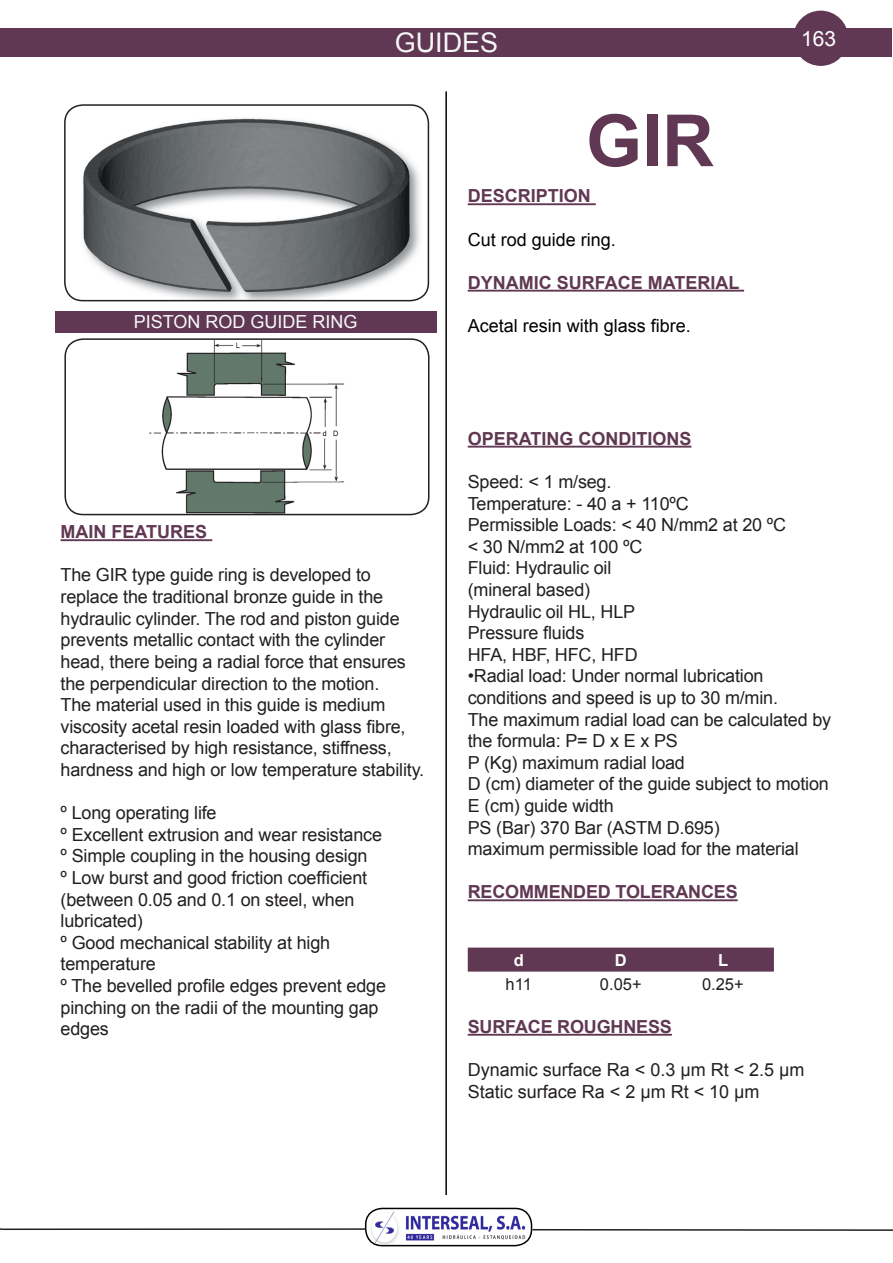
<style>
.page{position:relative;width:893px;height:1263px;background:#fff}
.page>*{position:absolute;margin:0;border:0;box-sizing:border-box;transform-origin:0 0}
.t1{font:700 72px "Arial";color:#603853}
.t2{font:27px "Arial";color:#f7f7f8}
.t3{font:21px "Arial";color:#fff}
.t4{font:18px/21.6px "Arial";letter-spacing:-.01em;color:#231f20}
.t5{font:700 18px "Arial";color:#603853}
.t6{font:18px "Arial";color:#000}
.t7{font:18px "Arial";color:#f7f7f8}
.t8{font:16.5px "Arial";color:#231f20}
.t9{font:700 16.5px "Arial";color:#fff}
</style>
<div class="page">
<img style="left:70px;top:105px;width:358px;height:196px">
<div style="left:64px;top:104px;width:365px;height:197px;border:2px solid #231f20;border-radius:18px"></div>
<div style="left:55px;top:311px;width:382px;height:21px;background:#603853"></div>
<hr style="left:468px;top:203px;width:128px;height:2px;background:#603853">
<hr style="left:468px;top:290px;width:276px;height:2px;background:#603853">
<hr style="left:61px;top:539px;width:151px;height:2px;background:#603853">
<hr style="left:468px;top:446px;width:223px;height:2px;background:#603853">
<hr style="left:468px;top:899px;width:270px;height:2px;background:#603853">
<hr style="left:468px;top:1034px;width:204px;height:2px;background:#603853">
<div style="left:468px;top:947px;width:306px;height:24px;background:#603853"></div>
<div style="left:1px;top:28px;width:891px;height:29px;background:#603853"></div>
<img style="left:149px;top:341px;width:195px;height:171px">
<div style="left:64px;top:338px;width:365px;height:177px;border:2px solid #231f20;border-radius:18px"></div>
<hr style="left:445px;top:91px;width:2px;height:1104px;background:#000">
<div style="left:793px;top:11px;width:55px;height:55px;background:#603853;border-radius:50%"></div>
<img style="left:366px;top:1208px;width:165px;height:36px">
<div style="left:365px;top:1208px;width:167px;height:38px;border:2px solid #000;border-radius:16px"></div>
<hr style="left:2px;top:1228px;width:364px;height:2px;background:#231f20">
<hr style="left:533px;top:1229px;width:360px;height:2px;background:#231f20">
<p class="t7" style="left:134px;top:310px;width:225px">PISTON ROD GUIDE RING</p>
<h2 class="t2" style="left:395px;top:25px;width:105px">GUIDES</h2>
<h1 class="t1" style="left:586px;top:93px;width:130px">GIR</h1>
<p class="t5" style="left:468px;top:184px;width:125px">DESCRIPTION</p>
<p class="t6" style="left:468px;top:227px;width:150px">Cut rod guide ring.</p>
<p class="t5" style="left:468px;top:270px;width:273px">DYNAMIC SURFACE MATERIAL</p>
<p class="t6" style="left:468px;top:314px;width:225px">Acetal resin with glass fibre.</p>
<p class="t3" style="left:801px;top:25px;width:37px">163</p>
<p class="t5" style="left:61px;top:520px;width:148px">MAIN FEATURES</p>
<p class="t4" style="left:61px;top:564px;width:365px">The GIR type guide ring is developed to replace the traditional bronze guide in the hydraulic cylinder. The rod and piston guide prevents metallic contact with the cylinder head, there being a radial force that ensures the perpendicular direction to the motion.<br>The material used in this guide is medium viscosity acetal resin loaded with glass fibre, characterised by high resistance, stiffness, hardness and high or low temperature stability.</p>
<p class="t4" style="left:61px;top:802px;width:327px">º Long operating life<br>º Excellent extrusion and wear resistance º Simple coupling in the housing design<br>º Low burst and good friction coefficient (between 0.05 and 0.1 on steel, when lubricated)<br>º Good mechanical stability at high temperature<br>º The bevelled profile edges prevent edge pinching on the radii of the mounting gap edges</p>
<p class="t5" style="left:468px;top:426px;width:225px">OPERATING CONDITIONS</p>
<p class="t4" style="left:468px;top:471px;width:320px">Speed: &lt; 1 m/seg.<br>Temperature: - 40 a + 110ºC<br>Permissible Loads: &lt; 40 N/mm2 at 20 ºC &lt; 30 N/mm2 at 100 ºC<br>Fluid: Hydraulic oil<br>(mineral based)<br>Hydraulic oil HL, HLP<br>Pressure fluids<br>HFA, HBF, HFC, HFD</p>
<p class="t4" style="left:468px;top:665px;width:365px">•Radial load: Under normal lubrication conditions and speed is up to 30 m/min.<br>The maximum radial load can be calculated by the formula: P= D x E x PS<br>P (Kg) maximum radial load<br>D (cm) diameter of the guide subject to motion E (cm) guide width<br>PS (Bar) 370 Bar (ASTM D.695)<br>maximum permissible load for the material</p>
<p class="t5" style="left:468px;top:880px;width:271px">RECOMMENDED TOLERANCES</p>
<p class="t9" style="left:514px;top:949px;width:12px">d</p>
<p class="t9" style="left:615px;top:949px;width:13px">D</p>
<p class="t9" style="left:718px;top:949px;width:12px">L</p>
<p class="t8" style="left:506px;top:973px;width:28px">h11</p>
<p class="t8" style="left:600px;top:973px;width:43px">0.05+</p>
<p class="t8" style="left:702px;top:973px;width:43px">0.25+</p>
<p class="t5" style="left:468px;top:1014px;width:206px">SURFACE ROUGHNESS</p>
<p class="t4" style="left:468px;top:1059px;width:338px">Dynamic surface Ra &lt; 0.3 μm Rt &lt; 2.5 μm<br>Static surface Ra &lt; 2 μm Rt &lt; 10 μm</p>
</div>
